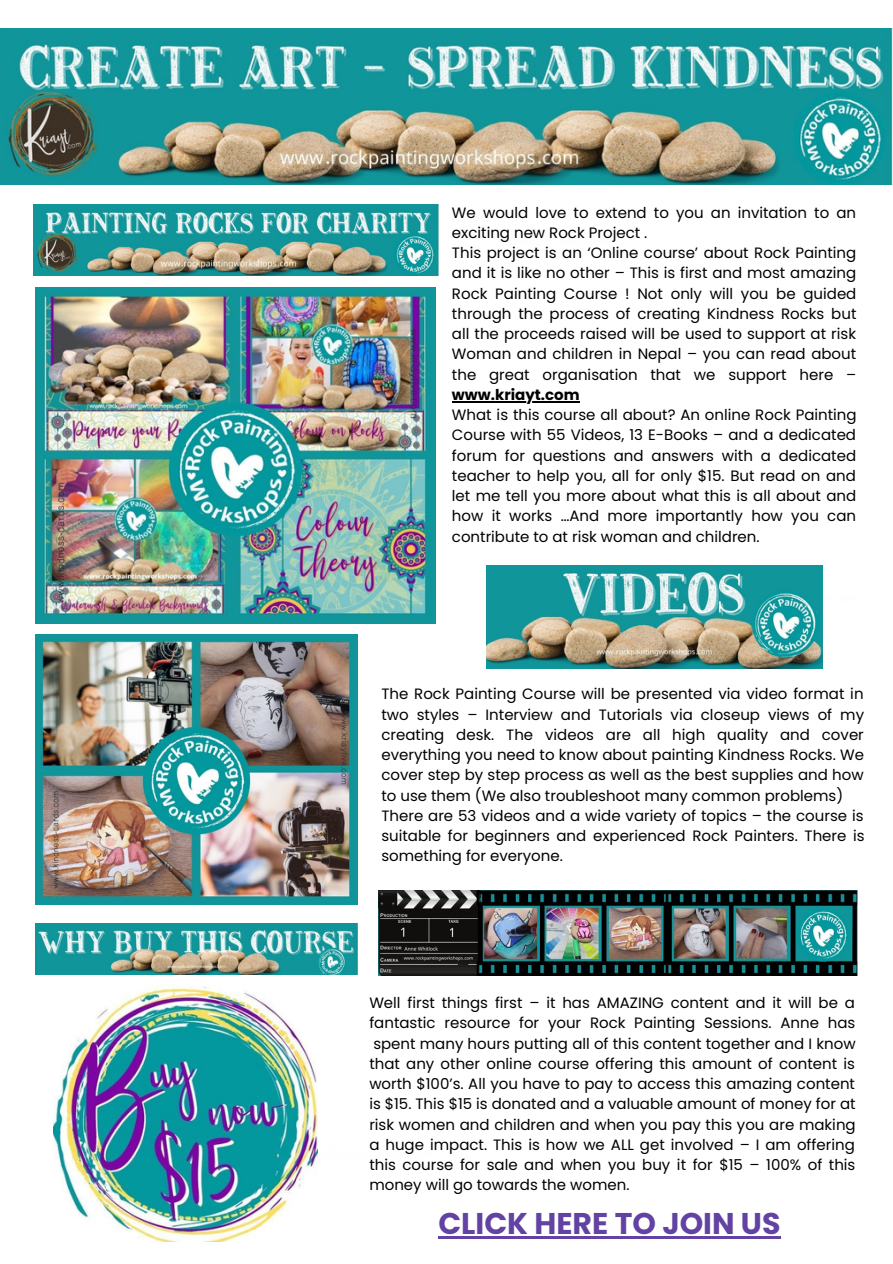
<style>
.page{position:relative;width:893px;height:1264px;background:#fff}
.page>*{position:absolute;margin:0;border:0;box-sizing:border-box;transform-origin:0 0}
.t1{font:700 30px "Poppins";color:#6242a2}
.t2{font:15px/20.2px "Poppins";color:#000}
.t3{font:700 15px "Poppins";color:#000}
</style>
<div class="page">
<img style="left:317px;top:1140px;width:1px;height:18px">
<img style="left:822px;top:587px;width:1px;height:20px">
<img style="left:0;top:28px;width:892px;height:156px">
<img style="left:33px;top:204px;width:405px;height:71px">
<img style="left:36px;top:287px;width:400px;height:336px">
<img style="left:36px;top:634px;width:321px;height:270px">
<img style="left:486px;top:566px;width:336px;height:102px">
<img style="left:378px;top:890px;width:479px;height:85px">
<img style="left:53px;top:986px;width:264px;height:255px">
<img style="left:36px;top:924px;width:321px;height:50px">
<hr style="left:452px;top:401px;width:127px;height:1px;background:#000">
<hr style="left:438px;top:1236px;width:342px;height:2px;background:#6242a2">
<p class="t2" style="left:452px;top:202px;width:406px">We would love to extend to you an invitation to an exciting new Rock Project .<br>This project is an ‘Online course’ about Rock Painting and it is like no other – This is first and most amazing Rock Painting Course ! Not only will you be guided through the process of creating Kindness Rocks but all the proceeds raised will be used to support at risk Woman and children in Nepal – you can read about the great organisation that we support here –</p>
<p class="t3" style="left:452px;top:384px;width:129px">www.kriayt.com</p>
<p class="t2" style="left:452px;top:404px;width:406px;text-align:justify">What is this course all about? An online Rock Painting Course with 55 Videos, 13 E-Books – and a dedicated forum for questions and answers with a dedicated teacher to help you, all for only $15. But read on and let me tell you more about what this is all about and how it works …And more importantly how you can contribute to at risk woman and children.</p>
<p class="t2" style="left:381px;top:684px;width:484px">The Rock Painting Course will be presented via video format in two styles – Interview and Tutorials via closeup views of my creating desk. The videos are all high quality and cover everything you need to know about painting Kindness Rocks. We cover step by step process as well as the best supplies and how to use them (We also troubleshoot many common problems)<br>There are 53 videos and a wide variety of topics – the course is suitable for beginners and experienced Rock Painters. There is something for everyone.</p>
<p class="t2" style="left:369px;top:992px;width:488px;text-align:justify">Well first things first – it has AMAZING content and it will be a fantastic resource for your Rock Painting Sessions. Anne has spent many hours putting all of this content together and I know that any other online course offering this amount of content is worth $100’s. All you have to pay to access this amazing content is $15. This $15 is donated and a valuable amount of money for at risk women and children and when you pay this you are making a huge impact. This is how we ALL get involved – I am offering this course for sale and when you buy it for $15 – 100% of this money will go towards the women.</p>
<h1 class="t1" style="left:438px;top:1202px;width:344px">CLICK HERE TO JOIN US</h1>
</div>
